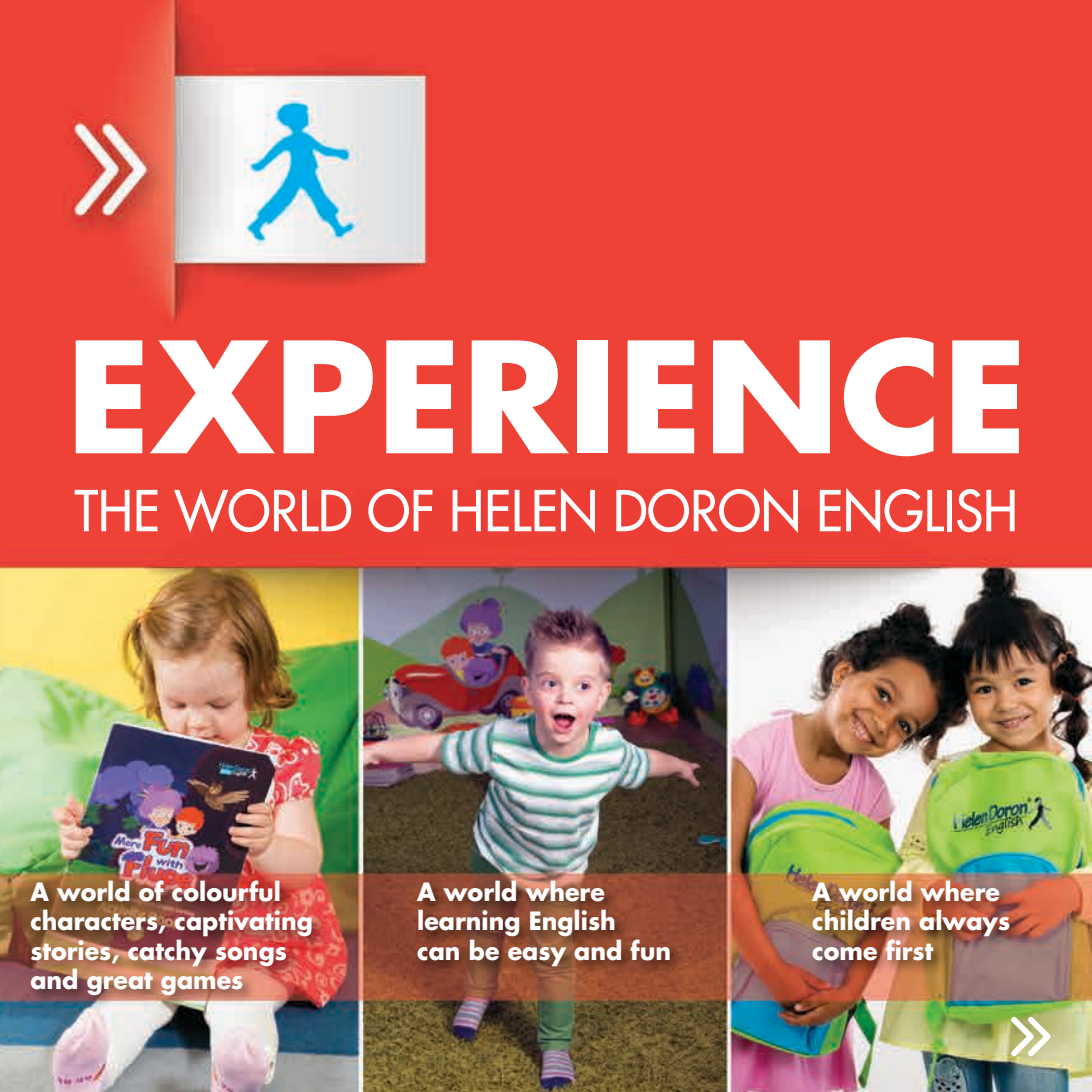
<style>
.page{position:relative;width:1092px;height:1092px;background:#fff}
.page>*{position:absolute;margin:0;border:0;box-sizing:border-box;transform-origin:0 0}
.t1{font:700 149.62px "Futura Std";color:#fff;scale:1.04 1}
.t2{font:500 54.95px "Futura Std";color:#fff;scale:.94 1}
.t3{font:700 24.5px/29.4px "Futura Std";color:#fff}
</style>
<div class="page">
<img style="left:0;top:0;width:1091px;height:1091px">
<img style="left:20px;top:870px;width:314px;height:168px">
<img style="left:407px;top:870px;width:284px;height:116px">
<img style="left:802px;top:870px;width:236px;height:116px">
<svg style="left:1005px;top:1011px;width:50px;height:50px"></svg>
<h1 class="t1" style="left:66px;top:297px;width:926px">EXPERIENCE</h1>
<h2 class="t2" style="left:75px;top:476px;width:1004px">THE WORLD OF HELEN DORON ENGLISH</h2>
<p class="t3" style="left:30px;top:876px;width:284px">A world of colourful characters, captivating stories, catchy songs and great games</p>
<p class="t3" style="left:417px;top:876px;width:255px">A world where learning English<br>can be easy and fun</p>
<p class="t3" style="left:812px;top:876px;width:199px">A world where children always come first</p>
</div>
